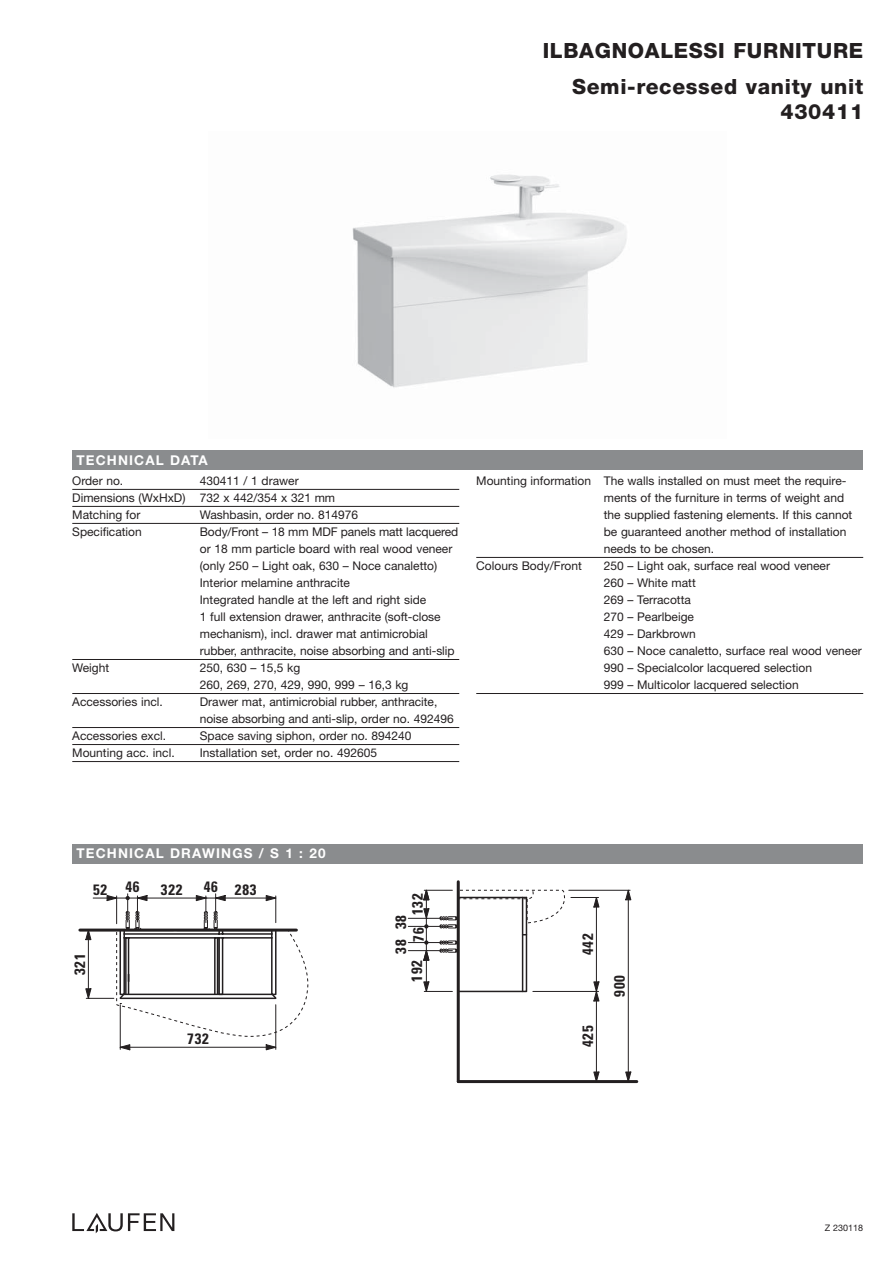
<style>
.page{position:relative;width:893px;height:1263px;background:#fff}
.page>*{position:absolute;margin:0;border:0;box-sizing:border-box;transform-origin:0 0}
.t1{font:800 21px/25.5px "Helvetica Neue";letter-spacing:.03em;color:#231f20;text-align:right}
.t2{font:700 condensed 15px "Univers";letter-spacing:.05em;color:#231f20}
.t3{font:700 13.5px "Helvetica Neue";letter-spacing:.085em;color:#fff}
.t4{font:12px/17px "Helvetica Neue";color:#231f20}
.t5{font:9px "Helvetica Neue";color:#231f20}
</style>
<div class="page">
<svg style="left:72px;top:1213px;width:102px;height:20px"></svg>
<div style="left:72px;top:844px;width:791px;height:19px;background:#8a8c8e"></div>
<div style="left:72px;top:451px;width:791px;height:19px;background:#8a8c8e"></div>
<hr style="left:72px;top:489px;width:387px;height:1px;background:#231f20">
<hr style="left:72px;top:506px;width:387px;height:1px;background:#231f20">
<hr style="left:72px;top:523px;width:387px;height:1px;background:#231f20">
<hr style="left:72px;top:659px;width:387px;height:1px;background:#231f20">
<hr style="left:72px;top:693px;width:387px;height:1px;background:#231f20">
<hr style="left:72px;top:727px;width:387px;height:1px;background:#231f20">
<hr style="left:72px;top:744px;width:387px;height:1px;background:#231f20">
<hr style="left:72px;top:761px;width:387px;height:1px;background:#231f20">
<hr style="left:476px;top:557px;width:387px;height:1px;background:#231f20">
<hr style="left:476px;top:693px;width:387px;height:1px;background:#231f20">
<img style="left:352px;top:174px;width:275px;height:214px">
<hr style="left:120px;top:1005px;width:1px;height:44px;background:#231f20">
<hr style="left:275px;top:1005px;width:1px;height:44px;background:#231f20">
<hr style="left:120px;top:1047px;width:156px;height:1px;background:#231f20">
<svg style="left:266px;top:1044px;width:11px;height:6px"></svg>
<svg style="left:119px;top:1044px;width:11px;height:6px"></svg>
<hr style="left:80px;top:928px;width:216px;height:3px;background:#231f20">
<svg style="left:86px;top:894px;width:223px;height:143px"></svg>
<hr style="left:457px;top:882px;width:3px;height:199px;background:#231f20">
<hr style="left:458px;top:1080px;width:179px;height:3px;background:#231f20">
<hr style="left:596px;top:991px;width:1px;height:90px;background:#231f20">
<svg style="left:594px;top:1072px;width:5px;height:9px"></svg>
<hr style="left:533px;top:991px;width:65px;height:1px;background:#231f20">
<hr style="left:596px;top:897px;width:1px;height:94px;background:#231f20">
<svg style="left:594px;top:982px;width:5px;height:19px"></svg>
<svg style="left:571px;top:897px;width:28px;height:10px"></svg>
<hr style="left:569px;top:890px;width:61px;height:1px;background:#231f20">
<hr style="left:628px;top:890px;width:1px;height:191px;background:#231f20">
<svg style="left:625px;top:889px;width:6px;height:11px"></svg>
<svg style="left:622px;top:1072px;width:9px;height:9px"></svg>
<hr style="left:408px;top:950px;width:44px;height:1px;background:#231f20">
<hr style="left:408px;top:942px;width:44px;height:1px;background:#231f20">
<hr style="left:408px;top:918px;width:44px;height:1px;background:#231f20">
<hr style="left:408px;top:926px;width:44px;height:1px;background:#231f20">
<svg style="left:423px;top:889px;width:142px;height:104px"></svg>
<h1 class="t1" style="left:543px;top:39px;width:322px">ILBAGNOALESSI FURNITURE</h1>
<h1 class="t1" style="left:572px;top:75px;width:293px">Semi-recessed vanity unit<br>430411</h1>
<p class="t3" style="left:77px;top:455px;width:133px">TECHNICAL DATA</p>
<p class="t4" style="left:72px;top:473px;width:53px">Order no.</p>
<p class="t4" style="left:72px;top:473px;width:264px;text-indent:128px">430411 / 1 drawer<br>Dimensions (WxHxD) 732 x 442/354 x 321 mm<br>Matching for</p>
<p class="t4" style="left:200px;top:507px;width:160px">Washbasin, order no. 814976</p>
<p class="t4" style="left:72px;top:524px;width:71px">Specification</p>
<p class="t4" style="left:200px;top:524px;width:260px">Body/Front – 18 mm MDF panels matt lacquered or 18 mm particle board with real wood veneer (only 250 – Light oak, 630 – Noce canaletto)<br>Interior melamine anthracite<br>Integrated handle at the left and right side<br>1 full extension drawer, anthracite (soft-close mechanism), incl. drawer mat antimicrobial rubber, anthracite, noise absorbing and anti-slip</p>
<p class="t4" style="left:72px;top:660px;width:38px">Weight</p>
<p class="t4" style="left:200px;top:660px;width:210px">250, 630 – 15,5 kg<br>260, 269, 270, 429, 990, 999 – 16,3 kg</p>
<p class="t4" style="left:72px;top:694px;width:92px">Accessories incl.</p>
<p class="t4" style="left:200px;top:694px;width:255px">Drawer mat, antimicrobial rubber, anthracite, noise absorbing and anti-slip, order no. 492496</p>
<p class="t4" style="left:72px;top:728px;width:95px">Accessories excl.</p>
<p class="t4" style="left:200px;top:728px;width:213px">Space saving siphon, order no. 894240</p>
<p class="t4" style="left:72px;top:745px;width:104px">Mounting acc. incl.</p>
<p class="t4" style="left:200px;top:745px;width:179px">Installation set, order no. 492605</p>
<p class="t4" style="left:476px;top:473px;width:372px">Mounting information The walls installed on must meet the require-</p>
<p class="t4" style="left:604px;top:490px;width:242px">ments of the furniture in terms of weight and</p>
<p class="t4" style="left:604px;top:507px;width:250px">the supplied fastening elements. If this cannot</p>
<p class="t4" style="left:604px;top:524px;width:244px">be guaranteed another method of installation</p>
<p class="t4" style="left:604px;top:541px;width:112px">needs to be chosen.</p>
<p class="t4" style="left:476px;top:558px;width:107px">Colours Body/Front</p>
<p class="t4" style="left:604px;top:558px;width:259px">250 – Light oak, surface real wood veneer<br>260 – White matt<br>269 – Terracotta<br>270 – Pearlbeige<br>429 – Darkbrown<br>630 – Noce canaletto, surface real wood veneer<br>990 – Specialcolor lacquered selection<br>999 – Multicolor lacquered selection</p>
<p class="t3" style="left:77px;top:849px;width:250px">TECHNICAL DRAWINGS / S 1 : 20</p>
<p class="t2" style="left:93px;top:882px;width:48px">52 46</p>
<p class="t2" style="left:204px;top:881px;width:16px">46</p>
<p class="t2" style="left:161px;top:884px;width:23px">322</p>
<p class="t2" style="left:235px;top:884px;width:23px">283</p>
<p class="t2" style="left:74px;top:975px;width:23px;rotate:-90deg">321</p>
<p class="t2" style="left:187px;top:1033px;width:23px">732</p>
<p class="t2" style="left:412px;top:915px;width:23px;rotate:-90deg">132</p>
<p class="t2" style="left:413px;top:941px;width:16px;rotate:-90deg">76</p>
<p class="t2" style="left:395px;top:954px;width:40px;rotate:-90deg">38 38</p>
<p class="t2" style="left:411px;top:981px;width:23px;rotate:-90deg">192</p>
<p class="t2" style="left:582px;top:955px;width:23px;rotate:-90deg">442</p>
<p class="t2" style="left:582px;top:1047px;width:23px;rotate:-90deg">425</p>
<p class="t2" style="left:614px;top:997px;width:23px;rotate:-90deg">900</p>
<p class="t5" style="left:825px;top:1224px;width:40px">Z 230118</p>
</div>
